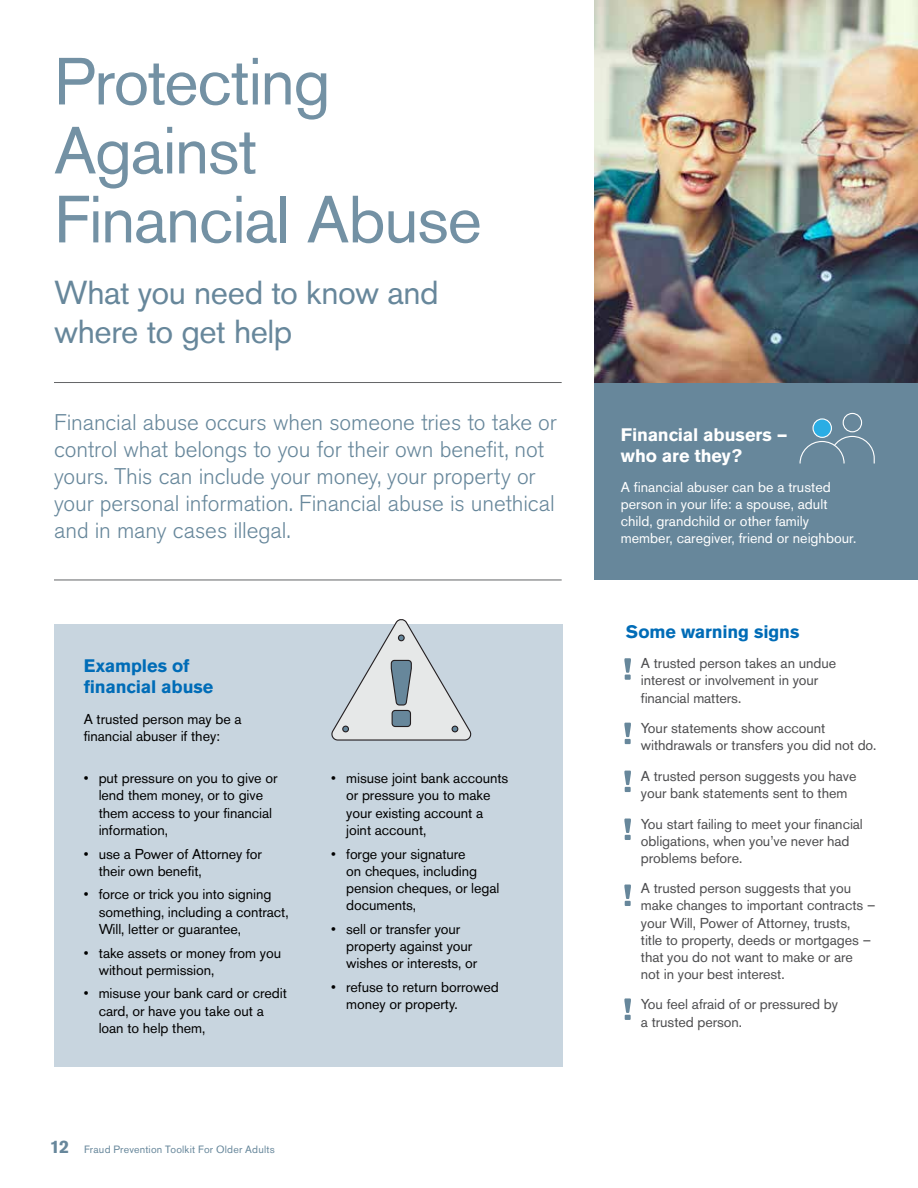
<style>
.page{position:relative;width:918px;height:1188px;background:#fff}
.page>*{position:absolute;margin:0;border:0;box-sizing:border-box;transform-origin:0 0}
.t1{font:66px/69px "Akzidenz Grotesk BE";letter-spacing:-.02em;color:#7391a4}
.t2{font:33px/39px "Akzidenz Grotesk BE";letter-spacing:-.015em;color:#67879b}
.t3{font:300 22.5px/27px "Akzidenz Grotesk BE";letter-spacing:-.005em;color:#67879b}
.t4{font:700 18px/21px "Akzidenz Grotesk BE";letter-spacing:-.005em;color:#006cb7}
.t5{font:700 18px/21px "Akzidenz Grotesk BE";letter-spacing:-.005em;color:#fff}
.t6{font:14.25px/17.1px "Akzidenz Grotesk BE";letter-spacing:-.005em;color:#000}
.t7{font:14.25px/17.1px "Akzidenz Grotesk BE";letter-spacing:-.005em;color:#4d4d4f}
.t8{font:14.25px/17.1px "Akzidenz Grotesk BE";color:#fff}
.t9{font:10.5px "Akzidenz Grotesk BE";letter-spacing:.02em;color:#67879b}
.s1{font-weight:700;font-size:18px}
</style>
<div class="page">
<div style="left:594px;top:382px;width:324px;height:198px;background:#67879b"></div>
<div style="left:54px;top:624px;width:508px;height:443px;background:#c8d5df"></div>
<img style="left:594px;top:0;width:324px;height:383px">
<hr style="left:54px;top:580px;width:508px;height:1px;background:#636466">
<hr style="left:54px;top:382px;width:508px;height:1px;background:#636466">
<svg style="left:331px;top:619px;width:141px;height:122px"></svg>
<div style="left:342px;top:726px;width:7px;height:6px;border:1px solid #241f21;border-radius:50%"></div>
<div style="left:843px;top:413px;width:19px;height:19px;border:1px solid #fff;border-radius:50%"></div>
<div style="left:813px;top:419px;width:18px;height:18px;background:#2aade4;border-radius:50%"></div>
<div style="left:812px;top:418px;width:20px;height:20px;border:1px solid #fff;border-radius:50%"></div>
<svg style="left:799px;top:435px;width:76px;height:29px"></svg>
<svg style="left:624px;top:658px;width:7px;height:22px"></svg>
<svg style="left:624px;top:723px;width:7px;height:21px"></svg>
<svg style="left:624px;top:771px;width:7px;height:21px"></svg>
<svg style="left:624px;top:819px;width:7px;height:21px"></svg>
<svg style="left:624px;top:885px;width:7px;height:21px"></svg>
<svg style="left:624px;top:998px;width:7px;height:22px"></svg>
<h1 class="t1" style="left:54px;top:47px;width:429px">Protecting<br>Against<br>Financial Abuse</h1>
<h2 class="t2" style="left:54px;top:273px;width:386px">What you need to know and where to get help</h2>
<p class="t3" style="left:54px;top:409px;width:504px">Financial abuse occurs when someone tries to take or control what belongs to you for their own benefit, not yours. This can include your money, your property or your personal information. Financial abuse is unethical and in many cases illegal.</p>
<p class="t4" style="left:84px;top:655px;width:131px">Examples of financial abuse</p>
<p class="t6" style="left:84px;top:710px;width:160px">A trusted person may be a financial abuser if they:</p>
<p class="t6" style="left:99px;top:770px;width:180px;text-indent:-15px">• put pressure on you to give or lend them money, or to give them access to your financial information,</p>
<p class="t6" style="left:99px;top:845px;width:165px;text-indent:-15px">• use a Power of Attorney for their own benefit,</p>
<p class="t6" style="left:99px;top:886px;width:191px;text-indent:-15px">• force or trick you into signing something, including a contract,<br>Will, letter or guarantee,</p>
<p class="t6" style="left:99px;top:944px;width:184px;text-indent:-15px">• take assets or money from you without permission,</p>
<p class="t6" style="left:99px;top:985px;width:190px;text-indent:-15px">• misuse your bank card or credit card, or have you take out a loan to help them,</p>
<p class="t9" style="left:50px;top:1143px;width:227px"><span class="s1">12</span> Fraud Prevention Toolkit For Older Adults</p>
<p class="t6" style="left:346px;top:770px;width:164px;text-indent:-15px">• misuse joint bank accounts or pressure you to make your existing account a joint account,</p>
<p class="t6" style="left:346px;top:845px;width:155px;text-indent:-15px">• forge your signature<br>on cheques, including pension cheques, or legal documents,</p>
<p class="t6" style="left:346px;top:920px;width:133px;text-indent:-15px">• sell or transfer your property against your wishes or interests, or</p>
<p class="t6" style="left:346px;top:978px;width:154px;text-indent:-15px">• refuse to return borrowed money or property.</p>
<p class="t5" style="left:621px;top:424px;width:168px">Financial abusers — who are they?</p>
<p class="t8" style="left:621px;top:479px;width:237px">A financial abuser can be a trusted person in your life: a spouse, adult child, grandchild or other family member, caregiver, friend or neighbour.</p>
<p class="t4" style="left:626px;top:621px;width:175px">Some warning signs</p>
<p class="t7" style="left:641px;top:655px;width:197px;text-indent:-15px">• A trusted person takes an undue interest or involvement in your financial matters.</p>
<p class="t7" style="left:641px;top:720px;width:237px;text-indent:-15px">• Your statements show account withdrawals or transfers you did not do.</p>
<p class="t7" style="left:626px;top:767px;width:232px;text-align:center">• A trusted person suggests you have your bank statements sent to them</p>
<p class="t7" style="left:641px;top:815px;width:224px;text-indent:-15px">• You start failing to meet your financial obligations, when you’ve never had problems before.</p>
<p class="t7" style="left:641px;top:880px;width:236px;text-indent:-15px">• A trusted person suggests that you make changes to important contracts – your Will, Power of Attorney, trusts, title to property, deeds or mortgages – that you do not want to make or are not in your best interest.</p>
<p class="t7" style="left:641px;top:996px;width:199px;text-indent:-15px">• You feel afraid of or pressured by a trusted person.</p>
</div>
